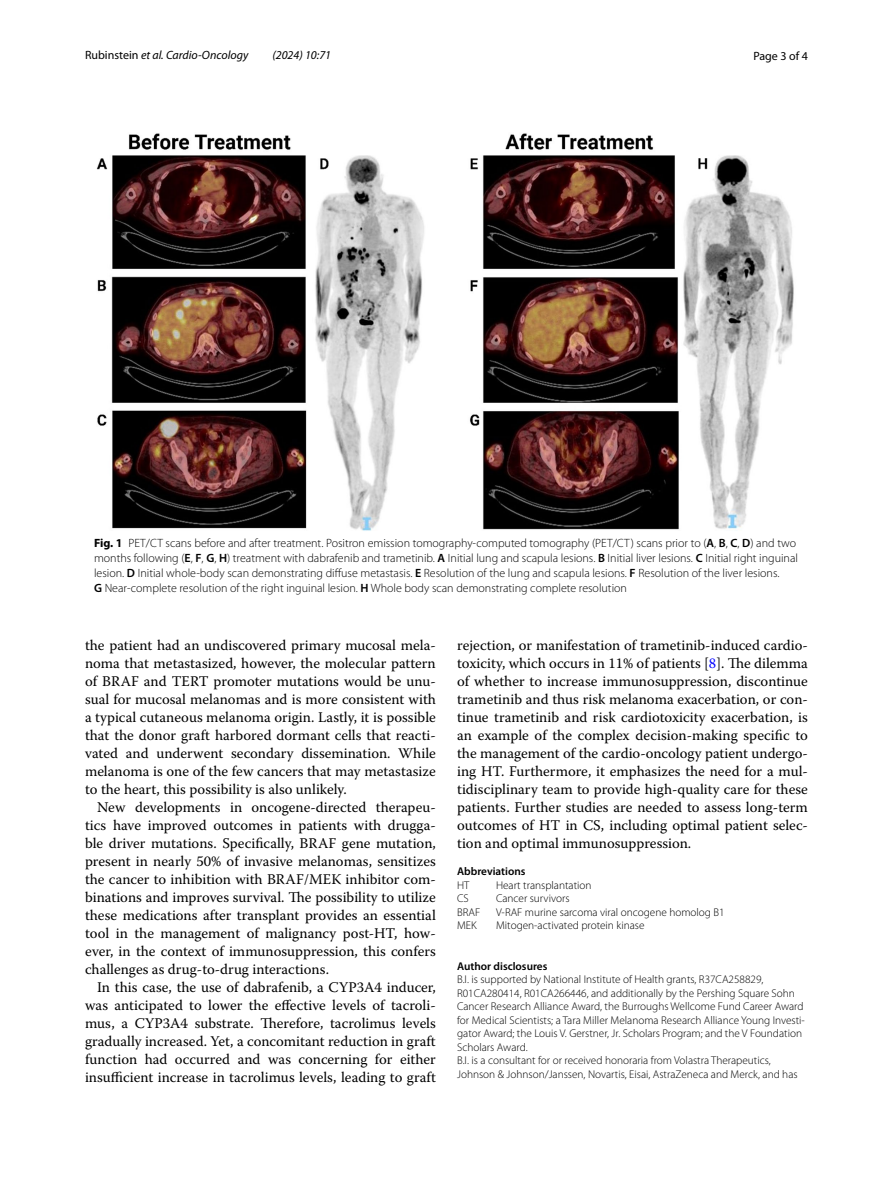
<style>
.page{position:relative;width:893px;height:1187px;background:#fff}
.page>*{position:absolute;margin:0;border:0;box-sizing:border-box;transform-origin:0 0}
.t1{font:14.7px/18px "Warnock Pro";color:#000;text-align:justify}
.t2{font:300 12px/15px "Myriad Pro";color:#000}
.t3{font:italic 12px "Myriad Pro";color:#000}
.t4{font:12px "Myriad Pro";color:#000}
.t5{font:300 11.25px/13.5px "Myriad Pro";color:#000}
.t6{font:600 11.25px "Myriad Pro";color:#000}
.s1{font-style:normal}
.s2{font-weight:700}
.s3{font-weight:600}
.s4{color:#00f}
</style>
<div class="page">
<img style="left:96px;top:133px;width:698px;height:398px">
<p class="t3" style="left:85px;top:48px;width:165px"><span class="s1">Rubinstein</span> et al. Cardio-Oncology</p>
<p class="t3" style="left:272px;top:48px;width:60px">(2024) 10:71</p>
<p class="t4" style="left:753px;top:48px;width:56px">Page 3 of 4</p>
<p class="t2" style="left:94px;top:535px;width:705px"><span class="s2">Fig. 1</span> PET/CT scans before and after treatment. Positron emission tomography-computed tomography (PET/CT) scans prior to (<span class="s3">A</span>, <span class="s3">B</span>, <span class="s3">C</span>, <span class="s3">D</span>) and two months following (<span class="s3">E</span>, <span class="s3">F</span>, <span class="s3">G</span>, <span class="s3">H</span>) treatment with dabrafenib and trametinib. <span class="s3">A</span> Initial lung and scapula lesions. <span class="s3">B</span> Initial liver lesions. <span class="s3">C</span> Initial right inguinal lesion. <span class="s3">D</span> Initial whole-body scan demonstrating diffuse metastasis. <span class="s3">E</span> Resolution of the lung and scapula lesions. <span class="s3">F</span> Resolution of the liver lesions.<br><span class="s3">G</span> Near-complete resolution of the right inguinal lesion. <span class="s3">H</span> Whole body scan demonstrating complete resolution</p>
<p class="t1" style="left:85px;top:636px;width:352px">the patient had an undiscovered primary mucosal mela&shy;noma that metastasized, however, the molecular pattern of BRAF and TERT promoter mutations would be unu&shy;sual for mucosal melanomas and is more consistent with a typical cutaneous melanoma origin. Lastly, it is possible that the donor graft harbored dormant cells that reacti&shy;vated and underwent secondary dissemination. While melanoma is one of the few cancers that may metastasize to the heart, this possibility is also unlikely.</p>
<p class="t1" style="left:85px;top:798px;width:352px;text-indent:12px">New developments in oncogene-directed therapeu&shy;tics have improved outcomes in patients with drugga&shy;ble driver mutations. Specifically, BRAF gene mutation, present in nearly 50% of invasive melanomas, sensitizes the cancer to inhibition with BRAF/MEK inhibitor com&shy;binations and improves survival. The possibility to utilize these medications after transplant provides an essential tool in the management of malignancy post-HT, how&shy;ever, in the context of immunosuppression, this confers challenges as drug-to-drug interactions.</p>
<p class="t1" style="left:85px;top:978px;width:352px;text-indent:12px">In this case, the use of dabrafenib, a CYP3A4 inducer, was anticipated to lower the effective levels of tacroli&shy;mus, a CYP3A4 substrate. Therefore, tacrolimus levels gradually increased. Yet, a concomitant reduction in graft function had occurred and was concerning for either insufficient increase in tacrolimus levels, leading to graft</p>
<p class="t1" style="left:457px;top:636px;width:352px">rejection, or manifestation of trametinib-induced cardio&shy;toxicity, which occurs in 11% of patients [<span class="s4">8</span>]. The dilemma of whether to increase immunosuppression, discontinue trametinib and thus risk melanoma exacerbation, or con&shy;tinue trametinib and risk cardiotoxicity exacerbation, is an example of the complex decision-making specific to the management of the cardio-oncology patient undergo&shy;ing HT. Furthermore, it emphasizes the need for a mul&shy;tidisciplinary team to provide high-quality care for these patients. Further studies are needed to assess long-term outcomes of HT in CS, including optimal patient selec&shy;tion and optimal immunosuppression.</p>
<p class="t6" style="left:457px;top:864px;width:70px">Abbreviations</p>
<p class="t5" style="left:457px;top:878px;width:14px">HT</p>
<p class="t5" style="left:496px;top:878px;width:97px">Heart transplantation</p>
<p class="t5" style="left:457px;top:891px;width:13px">CS</p>
<p class="t5" style="left:496px;top:891px;width:75px">Cancer survivors</p>
<p class="t5" style="left:457px;top:905px;width:25px">BRAF</p>
<p class="t5" style="left:496px;top:905px;width:230px">V-RAF murine sarcoma viral oncogene homolog B1</p>
<p class="t5" style="left:457px;top:918px;width:21px">MEK</p>
<p class="t5" style="left:496px;top:918px;width:150px">Mitogen-activated protein kinase</p>
<p class="t6" style="left:457px;top:958px;width:92px">Author disclosures</p>
<p class="t5" style="left:457px;top:972px;width:349px">B.I. is supported by National Institute of Health grants, R37CA258829, R01CA280414, R01CA266446, and additionally by the Pershing Square Sohn Cancer Research Alliance Award, the Burroughs Wellcome Fund Career Award for Medical Scientists; a Tara Miller Melanoma Research Alliance Young Investi&shy;gator Award; the Louis V. Gerstner, Jr. Scholars Program; and the V Foundation Scholars Award.<br>B.I. is a consultant for or received honoraria from Volastra Therapeutics, Johnson &amp; Johnson/Janssen, Novartis, Eisai, AstraZeneca and Merck, and has</p>
</div>
